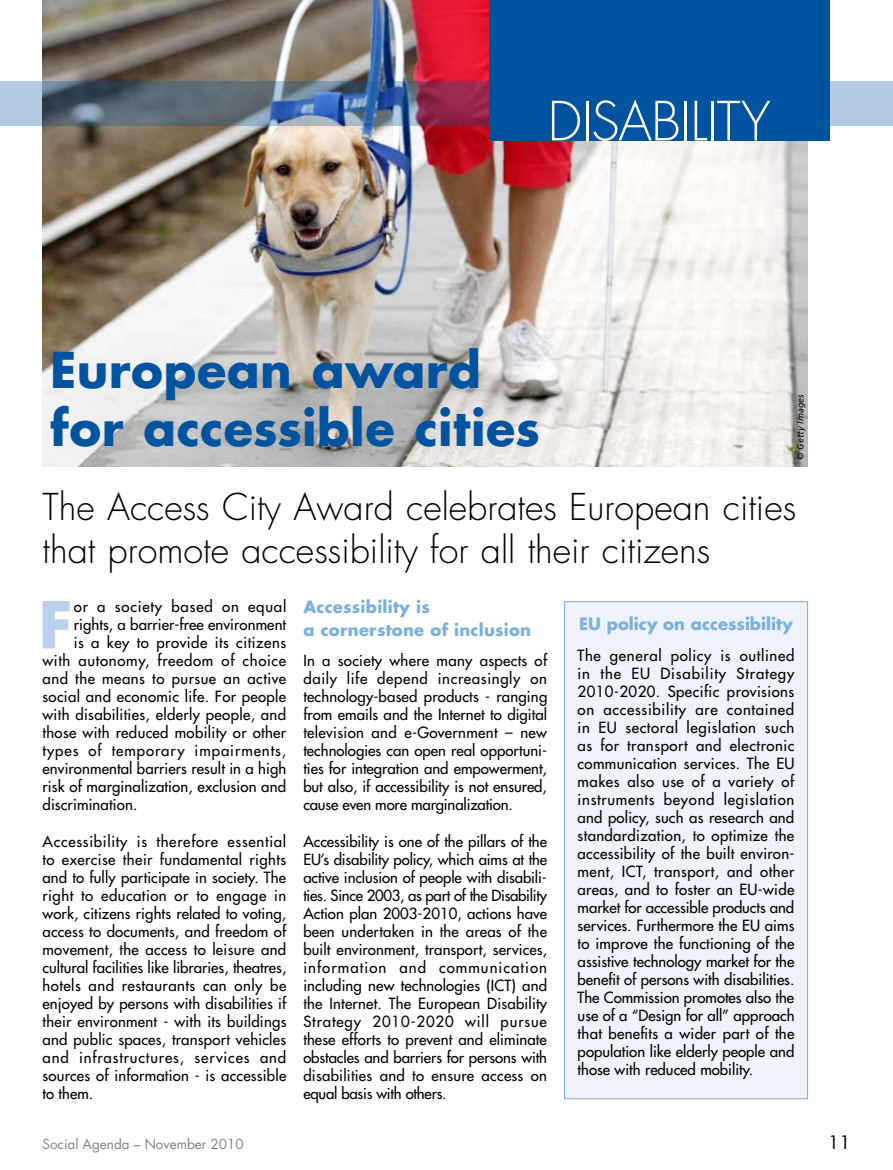
<style>
.page{position:relative;width:893px;height:1170px;background:#fff}
.page>*{position:absolute;margin:0;border:0;box-sizing:border-box;transform-origin:0 0}
.t1{font:700 62.7px "Futura";color:#bad1ed}
.t2{font:300 52.5px "Futura";letter-spacing:-.015em;color:#fff}
.t3{font:700 48px/57.6px "Futura";letter-spacing:.01em;color:#00539f}
.t4{font:300 36px/43.2px "Futura";color:#000}
.t5{font:18px "Futura";color:#000}
.t6{font:700 16.5px/22.5px "Futura";letter-spacing:.015em;color:#7aafde}
.t7{font:15px/18px "Futura";letter-spacing:.015em;color:#000;text-align:justify}
.t8{font:15px "Futura";letter-spacing:.035em;color:#000}
.t9{font:15px "Futura";letter-spacing:.045em;color:#000}
.t10{font:15px "Futura";letter-spacing:.06em;color:#000}
.t11{font:15px "Futura";letter-spacing:.055em;color:#000}
.t12{font:13.5px "Futura";color:#808285}
.t13{font:italic 9px "Frutiger LT Std";color:#000}
</style>
<div class="page">
<img style="left:43px;top:0;width:765px;height:467px">
<img style="left:0;top:81px;width:893px;height:45px">
<div style="left:489px;top:0;width:340px;height:140px;background:#00539f"></div>
<div style="left:564px;top:601px;width:243px;height:497px;background:#eef3fa"></div>
<div style="left:564px;top:601px;width:244px;height:497px;border:1px solid #7aafde"></div>
<h2 class="t2" style="left:548px;top:88px;width:180px">Disabi lity</h2>
<h3 class="t3" style="left:50px;top:340px;width:492px">European award for accessible cities</h3>
<p class="t13" style="left:795px;top:459px;width:67px;rotate:-90deg">© Getty Images</p>
<h3 class="t4" style="left:43px;top:485px;width:755px">The Access City Award celebrates European cities that promote accessibility for all their citizens</h3>
<h1 class="t1" style="left:39px;top:581px;width:36px">F</h1>
<p class="t11" style="left:74px;top:597px;width:214px">or a society based on equal</p>
<p class="t7" style="left:74px;top:615px;width:214px">rights, a barrier-free environment</p>
<p class="t8" style="left:74px;top:633px;width:214px">is a key to provide its citizens</p>
<p class="t9" style="left:43px;top:651px;width:245px">with autonomy, freedom of choice</p>
<p class="t8" style="left:43px;top:669px;width:245px">and the means to pursue an active</p>
<p class="t7" style="left:43px;top:687px;width:245px">social and economic life. For people</p>
<p class="t7" style="left:43px;top:705px;width:245px">with disabilities, elderly people, and</p>
<p class="t7" style="left:43px;top:723px;width:245px">those with reduced mobility or other</p>
<p class="t10" style="left:43px;top:741px;width:245px">types of temporary impairments,</p>
<p class="t7" style="left:43px;top:759px;width:245px">environmental barriers result in a high</p>
<p class="t7" style="left:43px;top:777px;width:245px">risk of marginalization, exclusion and</p>
<p class="t7" style="left:43px;top:795px;width:96px">discrimination.</p>
<p class="t7" style="left:43px;top:831px;width:245px">Accessibility is therefore essential to exercise their fundamental rights and to fully participate in society. The right to education or to engage in work, citizens rights related to voting, access to documents, and freedom of movement, the access to leisure and cultural facilities like libraries, theatres, hotels and restaurants can only be enjoyed by persons with disabilities if their environment - with its buildings and public spaces, transport vehicles and infrastructures, services and sources of information - is accessible to them.</p>
<p class="t6" style="left:303px;top:595px;width:229px">Accessibility is<br>a cornerstone of inclusion</p>
<p class="t7" style="left:303px;top:651px;width:245px">In a society where many aspects of daily life depend increasingly on technology-based products - ranging from emails and the Internet to digital television and e-Government – new technologies can open real opportuni&shy;ties for integration and empowerment, but also, if accessibility is not ensured, cause even more marginalization.</p>
<p class="t7" style="left:303px;top:831px;width:245px">Accessibility is one of the pillars of the EU’s disability policy, which aims at the active inclusion of people with disabili&shy;ties. Since 2003, as part of the Disability Action plan 2003-2010, actions have been undertaken in the areas of the built environment, transport, services, information and communication including new technologies (ICT) and the Internet. The European Disability Strategy 2010-2020 will pursue these efforts to prevent and eliminate obstacles and barriers for persons with disabilities and to ensure access on equal basis with others.</p>
<p class="t6" style="left:579px;top:612px;width:215px">EU policy on accessibility</p>
<p class="t7" style="left:578px;top:646px;width:218px">The general policy is outlined in the EU Disability Strategy 2010-2020. Specific provisions on accessibility are contained in EU sectoral legislation such as for transport and electronic communication services. The EU makes also use of a variety of instruments beyond legislation and policy, such as research and standardization, to optimize the accessibility of the built environ&shy;ment, ICT, transport, and other areas, and to foster an EU-wide market for accessible products and services. Furthermore the EU aims to improve the functioning of the assistive technology market for the benefit of persons with disabilities.<br>The Commission promotes also the use of a “Design for all” approach that benefits a wider part of the population like elderly people and those with reduced mobility.</p>
<p class="t12" style="left:43px;top:1134px;width:203px">Social Agenda – November 2010</p>
<p class="t5" style="left:828px;top:1129px;width:24px">11</p>
</div>
